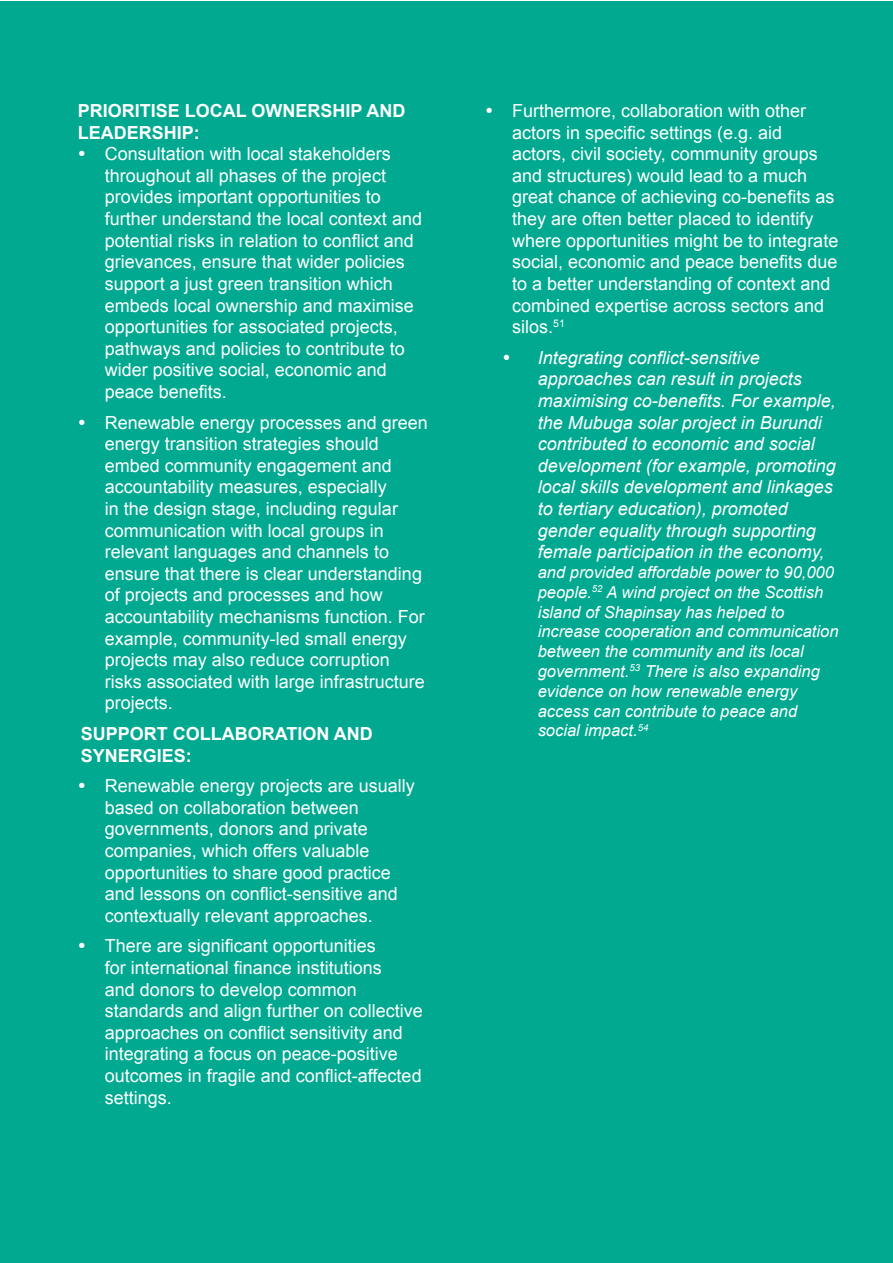
<style>
.page{position:relative;width:893px;height:1263px;background:#fff}
.page>*{position:absolute;margin:0;border:0;box-sizing:border-box;transform-origin:0 0}
.t1{font:18px/21.6px "Arial";color:#fff}
.t2{font:italic 18px/21.6px "Arial";color:#fff}
.t3{font:700 18px/21.6px "Arial";color:#fff}
.t4{font:italic 16.5px/19.8px "Arial";color:#fff}
</style>
<div class="page">
<div style="left:1px;top:1px;width:892px;height:1261px;background:#00a990"></div>
<p class="t3" style="left:78px;top:101px;width:329px">PRIORITISE LOCAL OWNERSHIP AND<br>LEADERSHIP:</p>
<p class="t1" style="left:105px;top:143px;width:319px">Consultation with local stakeholders throughout all phases of the project provides important opportunities to further understand the local context and potential risks in relation to conflict and grievances, ensure that wider policies support a just green transition which embeds local ownership and maximise opportunities for associated projects, pathways and policies to contribute to wider positive social, economic and peace benefits.</p>
<p class="t1" style="left:105px;top:412px;width:325px">Renewable energy processes and green energy transition strategies should embed community engagement and accountability measures, especially<br>in the design stage, including regular communication with local groups in relevant languages and channels to ensure that there is clear understanding of projects and processes and how accountability mechanisms function. For example, community-led small energy projects may also reduce corruption risks associated with large infrastructure projects.</p>
<p class="t3" style="left:81px;top:723px;width:293px">SUPPORT COLLABORATION AND<br>SYNERGIES:</p>
<p class="t1" style="left:105px;top:775px;width:312px">Renewable energy projects are usually based on collaboration between governments, donors and private companies, which offers valuable opportunities to share good practice and lessons on conflict-sensitive and contextually relevant approaches.</p>
<p class="t1" style="left:105px;top:935px;width:320px">There are significant opportunities<br>for international finance institutions<br>and donors to develop common standards and align further on collective approaches on conflict sensitivity and integrating a focus on peace-positive outcomes in fragile and conflict-affected settings.</p>
<p class="t1" style="left:512px;top:100px;width:328px">Furthermore, collaboration with other actors in specific settings (e.g. aid actors, civil society, community groups and structures) would lead to a much great chance of achieving co-benefits as they are often better placed to identify where opportunities might be to integrate social, economic and peace benefits due to a better understanding of context and combined expertise across sectors and silos.<sup>51</sup></p>
<p class="t2" style="left:538px;top:347px;width:300px">Integrating conflict-sensitive approaches can result in projects maximising co-benefits. For example, the Mubuga solar project in Burundi contributed to economic and social development (for example, promoting local skills development and linkages to tertiary education), promoted gender equality through supporting female participation in the economy,</p>
<p class="t4" style="left:538px;top:562px;width:302px">and provided affordable power to 90,000 people.<sup>52</sup> A wind project on the Scottish island of Shapinsay has helped to increase cooperation and communication between the community and its local government.<sup>53</sup> There is also expanding evidence on how renewable energy access can contribute to peace and social impact.<sup>54</sup></p>
</div>
